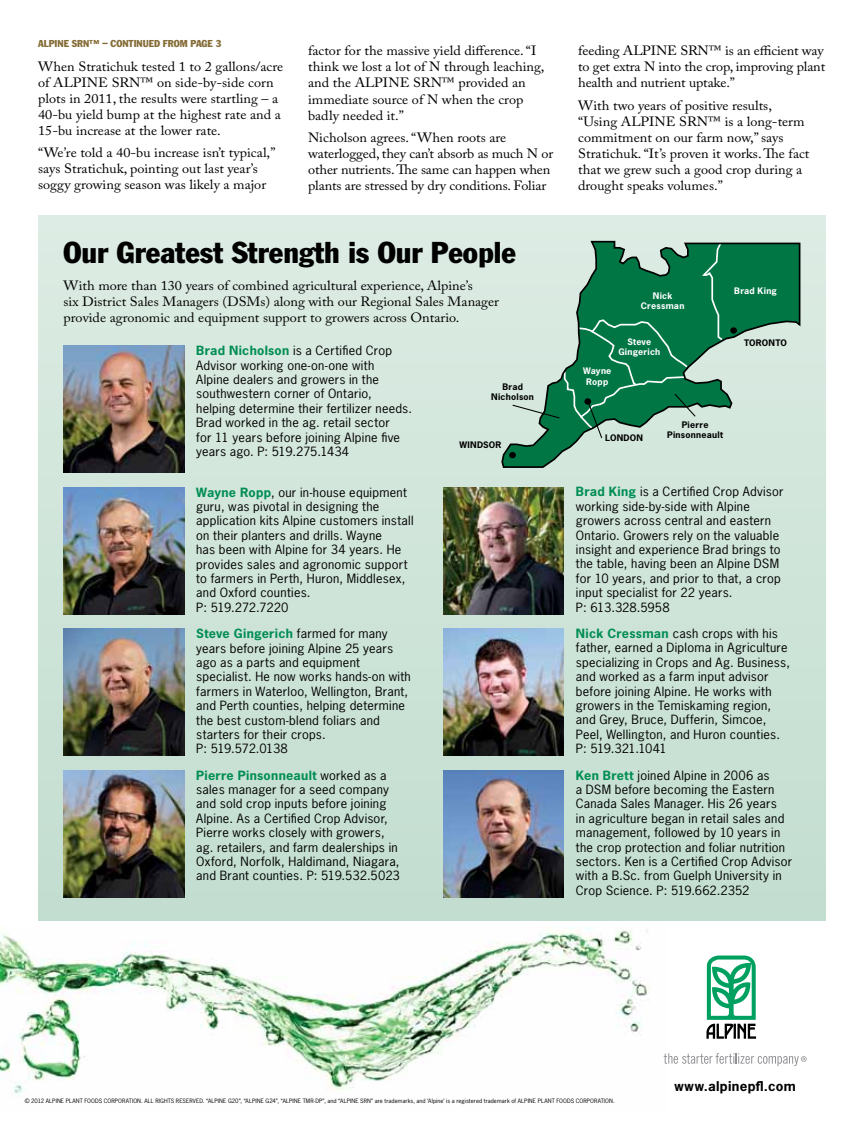
<style>
.page{position:relative;width:864px;height:1121px;background:#fff}
.page>*{position:absolute;margin:0;border:0;box-sizing:border-box;transform-origin:0 0}
.t1{font:condensed 29.7px "Franklin Gothic Std";color:#000;scale:1.06 1}
.t2{font:13.35px/16px "Adobe Caslon Pro";color:#000;scale:1.06 1}
.t3{font:700 12.75px "News Gothic Std";letter-spacing:.025em;color:#000;scale:1.06 1}
.t4{font:12px/14.4px "News Gothic Std";letter-spacing:.02em;color:#000;scale:1.06 1}
.t5{font:condensed 9.9px "Franklin Gothic Std";color:#846c36;scale:1.06 1}
.t6{font:700 8.4px/10.2px "News Gothic Std";letter-spacing:.025em;color:#000;text-align:center;scale:1.06 1}
.t7{font:700 8.4px/10.2px "News Gothic Std";letter-spacing:.025em;color:#fff;text-align:center;scale:1.06 1}
.t8{font:5.7px "News Gothic Std";letter-spacing:.015em;color:#000;scale:1.04 1}
.s1{font-weight:700;color:#008d53}
</style>
<div class="page">
<img style="left:0;top:926px;width:664px;height:168px">
<div style="left:38px;top:215px;width:788px;height:706px;background:linear-gradient(to bottom,#ddece4,#c1dcce)"></div>
<img style="left:64px;top:346px;width:120px;height:127px">
<img style="left:64px;top:487px;width:120px;height:127px">
<img style="left:64px;top:628px;width:120px;height:128px">
<img style="left:64px;top:770px;width:120px;height:127px">
<img style="left:443px;top:487px;width:121px;height:127px">
<img style="left:443px;top:628px;width:121px;height:127px">
<img style="left:443px;top:770px;width:121px;height:127px">
<svg style="left:706px;top:955px;width:50px;height:83px"></svg>
<svg style="left:664px;top:1053px;width:143px;height:13px"></svg>
<svg style="left:500px;top:240px;width:301px;height:229px;background:#94c2ad"></svg>
<div style="left:730px;top:327px;width:7px;height:7px;background:#000;border-radius:50%"></div>
<div style="left:509px;top:452px;width:7px;height:6px;background:#000;border-radius:50%"></div>
<svg style="left:511px;top:241px;width:213px;height:198px;background:#5da385"></svg>
<p class="t5" style="left:38px;top:37px;width:174px">ALPINE SRN™ – CONTINUED FROM PAGE 3</p>
<p class="t2" style="left:38px;top:58px;width:233px">When Stratichuk tested 1 to 2 gallons/acre of ALPINE SRN™ on side-by-side corn plots in 2011, the results were startling – a 40-bu yield bump at the highest rate and a 15-bu increase at the lower rate.</p>
<p class="t2" style="left:38px;top:144px;width:225px">“We’re told a 40-bu increase isn’t typical,” says Stratichuk, pointing out last year’s soggy growing season was likely a major</p>
<p class="t2" style="left:308px;top:43px;width:224px">factor for the massive yield difference. “I think we lost a lot of N through leaching, and the ALPINE SRN™ provided an immediate source of N when the crop badly needed it.”</p>
<p class="t2" style="left:308px;top:129px;width:233px">Nicholson agrees. “When roots are waterlogged, they can’t absorb as much N or other nutrients. The same can happen when plants are stressed by dry conditions. Foliar</p>
<h1 class="t1" style="left:64px;top:234px;width:428px">Our Greatest Strength is Our People</h1>
<p class="t2" style="left:64px;top:277px;width:412px">With more than 130 years of combined agricultural experience, Alpine’s<br>six District Sales Managers (DSMs) along with our Regional Sales Manager provide agronomic and equipment support to growers across Ontario.</p>
<p class="t4" style="left:196px;top:343px;width:205px"><span class="s1">Brad Nicholson</span> is a Certified Crop Advisor working one-on-one with<br>Alpine dealers and growers in the southwestern corner of Ontario, helping determine their fertilizer needs.<br>Brad worked in the ag. retail sector<br>for 11 years before joining Alpine five years ago. P: 519.275.1434</p>
<p class="t4" style="left:196px;top:485px;width:207px"><span class="s1">Wayne Ropp</span>, our in-house equipment guru, was pivotal in designing the application kits Alpine customers install on their planters and drills. Wayne<br>has been with Alpine for 34 years. He provides sales and agronomic support to farmers in Perth, Huron, Middlesex, and Oxford counties.<br>P: 519.272.7220</p>
<p class="t4" style="left:196px;top:626px;width:204px"><span class="s1">Steve Gingerich</span> farmed for many years before joining Alpine 25 years ago as a parts and equipment specialist. He now works hands-on with farmers in Waterloo, Wellington, Brant, and Perth counties, helping determine the best custom-blend foliars and starters for their crops.<br>P: 519.572.0138</p>
<p class="t4" style="left:196px;top:767px;width:194px"><span class="s1">Pierre Pinsonneault</span> worked as a sales manager for a seed company and sold crop inputs before joining Alpine. As a Certified Crop Advisor, Pierre works closely with growers, ag. retailers, and farm dealerships in Oxford, Norfolk, Haldimand, Niagara, and Brant counties. P: 519.532.5023</p>
<p class="t6" style="left:491px;top:381px;width:42px">Brad<br>Nicholson</p>
<p class="t6" style="left:460px;top:440px;width:41px">WINDSOR</p>
<p class="t2" style="left:578px;top:42px;width:235px">feeding ALPINE SRN™ is an efficient way to get extra N into the crop, improving plant health and nutrient uptake.”</p>
<p class="t2" style="left:578px;top:97px;width:220px">With two years of positive results, “Using ALPINE SRN™ is a long-term commitment on our farm now,” says Stratichuk. “It’s proven it works. The fact that we grew such a good crop during a drought speaks volumes.”</p>
<p class="t7" style="left:641px;top:290px;width:43px">Nick<br>Cressman</p>
<p class="t7" style="left:618px;top:336px;width:41px">Steve<br>Gingerich</p>
<p class="t7" style="left:583px;top:366px;width:28px">Wayne<br>Ropp</p>
<p class="t7" style="left:734px;top:285px;width:42px">Brad King</p>
<p class="t6" style="left:744px;top:337px;width:42px">TORONTO</p>
<p class="t6" style="left:605px;top:433px;width:37px">LONDON</p>
<p class="t6" style="left:667px;top:419px;width:54px">Pierre<br>Pinsonneault</p>
<p class="t4" style="left:576px;top:484px;width:198px"><span class="s1">Brad King</span> is a Certified Crop Advisor working side-by-side with Alpine growers across central and eastern Ontario. Growers rely on the valuable insight and experience Brad brings to the table, having been an Alpine DSM for 10 years, and prior to that, a crop input specialist for 22 years.<br>P: 613.328.5958</p>
<p class="t4" style="left:576px;top:626px;width:204px"><span class="s1">Nick Cressman</span> cash crops with his father, earned a Diploma in Agriculture specializing in Crops and Ag. Business, and worked as a farm input advisor before joining Alpine. He works with growers in the Temiskaming region, and Grey, Bruce, Dufferin, Simcoe, Peel, Wellington, and Huron counties.<br>P: 519.321.1041</p>
<p class="t4" style="left:576px;top:767px;width:206px"><span class="s1">Ken Brett</span> joined Alpine in 2006 as<br>a DSM before becoming the Eastern Canada Sales Manager. His 26 years<br>in agriculture began in retail sales and management, followed by 10 years in the crop protection and foliar nutrition sectors. Ken is a Certified Crop Advisor with a B.Sc. from Guelph University in Crop Science. P: 519.662.2352</p>
<p class="t3" style="left:675px;top:1077px;width:116px">www.alpinepfl.com</p>
<p class="t8" style="left:25px;top:1097px;width:569px">© 2012 ALPINE PLANT FOODS CORPORATION. ALL RIGHTS RESERVED. “ALPINE G20”, “ALPINE G24”, “ALPINE TMR-DP”, and “ALPINE SRN” are trademarks, and ‘Alpine’ is a registered trademark of ALPINE PLANT FOODS CORPORATION.</p>
</div>
